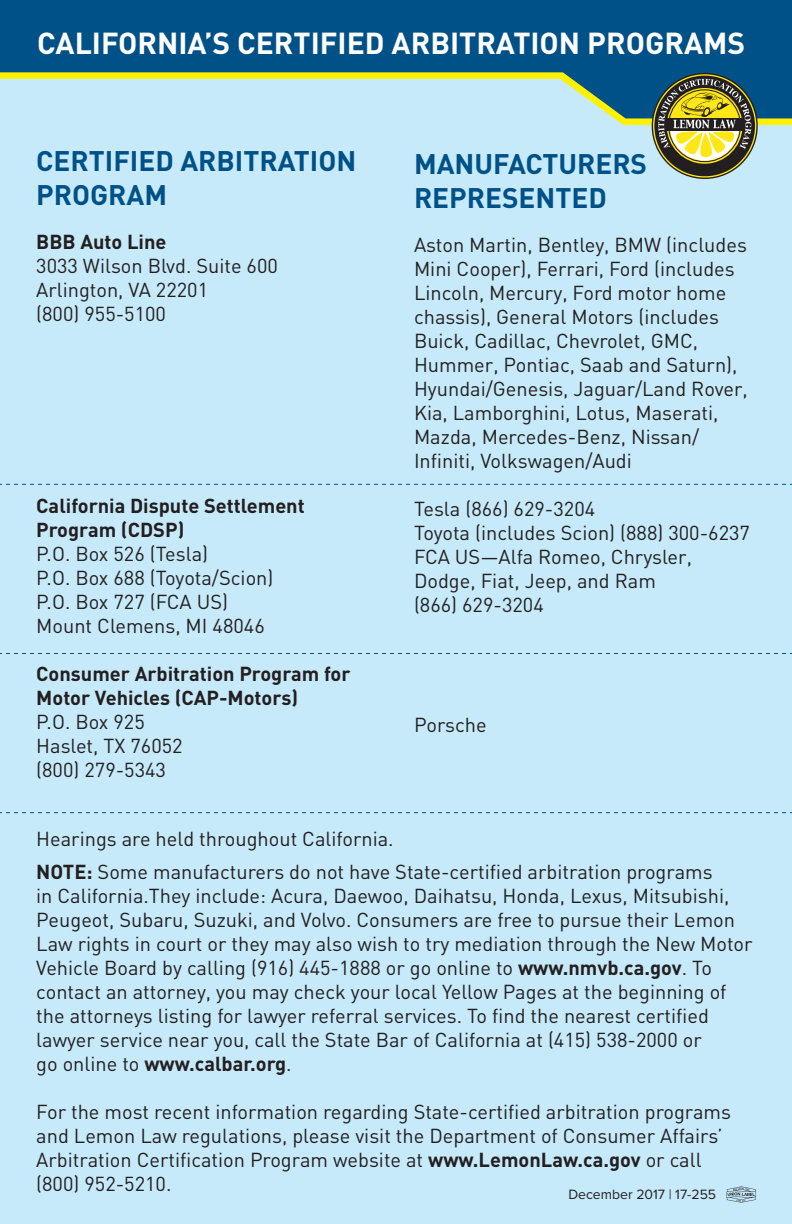
<style>
.page{position:relative;width:792px;height:1224px;background:#c6eafa}
.page>*{position:absolute;margin:0;border:0;box-sizing:border-box;transform-origin:0 0}
.t1{font:700 30px "DIN";color:#fff}
.t2{font:700 28px/33.6px "DIN";color:#005187}
.t3{font:20px/24px "DIN";color:#231f20}
.t4{font:700 20px "DIN";color:#231f20}
.t5{font:14px "Proxima Nova";color:#231f20}
.s1{font-weight:700}
</style>
<div class="page">
<svg style="left:614px;top:118px;width:178px;height:7px"></svg>
<svg style="left:0;top:0;width:792px;height:118px;fill:#005187"></svg>
<svg style="left:0;top:484px;width:792px;height:1px"></svg>
<svg style="left:0;top:653px;width:792px;height:1px"></svg>
<svg style="left:0;top:812px;width:792px;height:1px"></svg>
<svg style="left:652px;top:73px;width:106px;height:106px"></svg>
<svg style="left:653px;top:74px;width:103px;height:104px"></svg>
<div style="left:654px;top:76px;width:101px;height:100px;background:#231f20;border-radius:50%"></div>
<svg style="left:658px;top:79px;width:93px;height:85px"></svg>
<svg style="left:727px;top:1186px;width:29px;height:17px"></svg>
<p class="t1" style="left:37px;top:23px;width:710px">CALIFORNIA’S CERTIFIED ARBITRATION PROGRAMS</p>
<p class="t2" style="left:36px;top:143px;width:322px">CERTIFIED ARBITRATION<br>PROGRAM</p>
<p class="t4" style="left:36px;top:229px;width:132px">BBB Auto Line</p>
<p class="t3" style="left:36px;top:253px;width:243px">3033 Wilson Blvd. Suite 600</p>
<p class="t3" style="left:36px;top:277px;width:173px">Arlington, VA 22201</p>
<p class="t3" style="left:36px;top:301px;width:131px">(800) 955-5100</p>
<p class="t4" style="left:36px;top:493px;width:270px">California Dispute Settlement</p>
<p class="t4" style="left:36px;top:517px;width:150px">Program (CDSP)</p>
<p class="t3" style="left:36px;top:541px;width:173px">P.O. Box 526 (Tesla)</p>
<p class="t3" style="left:36px;top:565px;width:239px">P.O. Box 688 (Toyota/Scion)</p>
<p class="t3" style="left:36px;top:589px;width:193px">P.O. Box 727 (FCA US)</p>
<p class="t3" style="left:36px;top:613px;width:230px">Mount Clemens, MI 48046</p>
<p class="t4" style="left:36px;top:661px;width:316px">Consumer Arbitration Program for</p>
<p class="t4" style="left:36px;top:685px;width:263px">Motor Vehicles (CAP-Motors)</p>
<p class="t3" style="left:36px;top:709px;width:110px">P.O. Box 925</p>
<p class="t3" style="left:36px;top:733px;width:148px">Haslet, TX 76052</p>
<p class="t3" style="left:36px;top:757px;width:131px">(800) 279-5343</p>
<p class="t2" style="left:414px;top:146px;width:235px">MANUFACTURERS</p>
<p class="t2" style="left:414px;top:179px;width:194px">REPRESENTED</p>
<p class="t3" style="left:414px;top:232px;width:335px">Aston Martin, Bentley, BMW (includes Mini Cooper), Ferrari, Ford (includes Lincoln, Mercury, Ford motor home chassis), General Motors (includes Buick, Cadillac, Chevrolet, GMC, Hummer, Pontiac, Saab and Saturn), Hyundai/Genesis, Jaguar/Land Rover, Kia, Lamborghini, Lotus, Maserati, Mazda, Mercedes-Benz, Nissan/ Infiniti, Volkswagen/Audi</p>
<p class="t3" style="left:414px;top:496px;width:183px">Tesla (866) 629-3204</p>
<p class="t3" style="left:414px;top:520px;width:338px">Toyota (includes Scion) (888) 300-6237</p>
<p class="t3" style="left:414px;top:544px;width:279px">FCA US—Alfa Romeo, Chrysler,<br>Dodge, Fiat, Jeep, and Ram (866) 629-3204</p>
<p class="t3" style="left:414px;top:712px;width:74px">Porsche</p>
<p class="t3" style="left:36px;top:827px;width:359px">Hearings are held throughout California.</p>
<p class="t3" style="left:36px;top:860px;width:718px"><span class="s1">NOTE:</span> Some manufacturers do not have State-certified arbitration programs<br>in California.They include: Acura, Daewoo, Daihatsu, Honda, Lexus, Mitsubishi, Peugeot, Subaru, Suzuki, and Volvo. Consumers are free to pursue their Lemon Law rights in court or they may also wish to try mediation through the New Motor Vehicle Board by calling (916) 445-1888 or go online to <span class="s1">www.nmvb.ca.gov</span>. To contact an attorney, you may check your local Yellow Pages at the beginning of the attorneys listing for lawyer referral services. To find the nearest certified lawyer service near you, call the State Bar of California at (415) 538-2000 or<br>go online to <span class="s1">www.calbar.org</span>.</p>
<p class="t3" style="left:36px;top:1100px;width:696px">For the most recent information regarding State-certified arbitration programs and Lemon Law regulations, please visit the Department of Consumer Affairs’ Arbitration Certification Program website at <span class="s1">www.LemonLaw.ca.gov</span> or call (800) 952-5210.</p>
<p class="t5" style="left:568px;top:1187px;width:149px">December 2017 | 17-255</p>
</div>
